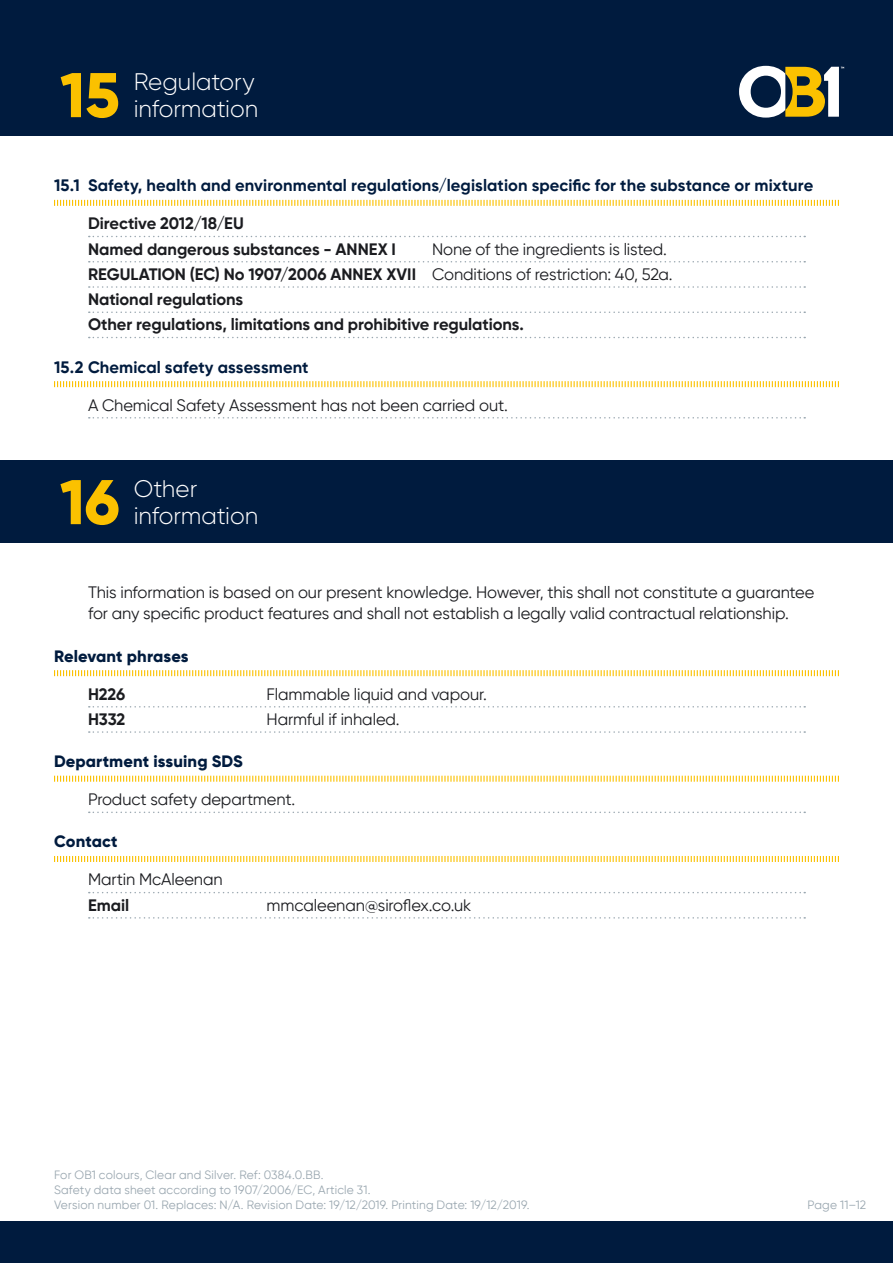
<style>
.page{position:relative;width:893px;height:1263px;background:#fff}
.page>*{position:absolute;margin:0;border:0;box-sizing:border-box;transform-origin:0 0}
.t1{font:800 63px "Gilroy";color:#fbc100}
.Main_Section{font:300 24px/27px "Gilroy";letter-spacing:-.005em;color:#fff}
.Subset{font:16.5px/21px "Gilroy";letter-spacing:-.005em;color:#1b1c20}
.Subset-2{font:700 16.5px "Gilroy";letter-spacing:-.005em;color:#1b1c20}
.Section{font:700 16.5px "Gilroy";letter-spacing:.005em;color:#001b3e}
.Section-2{font:800 16.5px "Gilroy";letter-spacing:.005em;color:#001b3e}
.t2{font:12px/15px "Gilroy";letter-spacing:.015em;color:#9aa7b0}
.s1{font-weight:400}
</style>
<div class="page">
<div style="left:0;top:0;width:893px;height:136px;background:#001b3e"></div>
<svg style="left:739px;top:66px;width:105px;height:52px"></svg>
<div style="left:0;top:1222px;width:893px;height:41px;background:#001b3e"></div>
<svg style="left:54px;top:199px;width:785px;height:7px"></svg>
<svg style="left:89px;top:236px;width:716px;height:1px"></svg>
<svg style="left:89px;top:261px;width:716px;height:1px"></svg>
<svg style="left:89px;top:286px;width:716px;height:2px"></svg>
<svg style="left:89px;top:311px;width:716px;height:2px"></svg>
<svg style="left:89px;top:337px;width:716px;height:1px"></svg>
<svg style="left:54px;top:381px;width:785px;height:7px"></svg>
<svg style="left:89px;top:417px;width:716px;height:1px"></svg>
<svg style="left:54px;top:670px;width:785px;height:7px"></svg>
<svg style="left:89px;top:706px;width:716px;height:1px"></svg>
<svg style="left:89px;top:731px;width:716px;height:2px"></svg>
<svg style="left:54px;top:775px;width:785px;height:7px"></svg>
<svg style="left:89px;top:811px;width:716px;height:2px"></svg>
<svg style="left:54px;top:856px;width:785px;height:6px"></svg>
<svg style="left:89px;top:892px;width:716px;height:1px"></svg>
<svg style="left:89px;top:917px;width:716px;height:2px"></svg>
<div style="left:0;top:460px;width:893px;height:83px;background:#001b3e"></div>
<p class="t1" style="left:60px;top:55px;width:61px">15</p>
<p class="Main_Section" style="left:134px;top:68px;width:126px">Regulatory information</p>
<p class="Section" style="left:54px;top:175px;width:761px">15.1 Safety, health and environmental regulations/legislation specific for the substance or mixture</p>
<p class="Subset-2" style="left:88px;top:213px;width:157px">Directive 2012/18/EU</p>
<p class="Subset-2" style="left:88px;top:239px;width:309px">Named dangerous substances - ANNEX I</p>
<p class="Subset" style="left:432px;top:238px;width:236px">None of the ingredients is listed.</p>
<p class="Subset-2" style="left:88px;top:264px;width:586px">REGULATION (EC) No 1907/2006 ANNEX XVII <span class="s1">Conditions of restriction: 40, 52a.</span></p>
<p class="Subset-2" style="left:88px;top:289px;width:157px">National regulations</p>
<p class="Subset-2" style="left:88px;top:314px;width:437px">Other regulations, limitations and prohibitive regulations.</p>
<p class="Section" style="left:54px;top:357px;width:256px">15.2 Chemical safety assessment</p>
<p class="Subset" style="left:88px;top:394px;width:421px">A Chemical Safety Assessment has not been carried out.</p>
<p class="t1" style="left:60px;top:462px;width:61px">16</p>
<p class="Main_Section" style="left:134px;top:474px;width:65px">Other</p>
<p class="Main_Section" style="left:134px;top:501px;width:126px">information</p>
<p class="Subset" style="left:88px;top:582px;width:728px">This information is based on our present knowledge. However, this shall not constitute a guarantee for any specific product features and shall not establish a legally valid contractual relationship.</p>
<p class="Section-2" style="left:54px;top:645px;width:136px">Relevant phrases</p>
<p class="Subset-2" style="left:88px;top:684px;width:39px">H226</p>
<p class="Subset" style="left:267px;top:683px;width:222px">Flammable liquid and vapour.</p>
<p class="Subset-2" style="left:88px;top:709px;width:39px">H332</p>
<p class="Subset" style="left:267px;top:708px;width:135px">Harmful if inhaled.</p>
<p class="Section-2" style="left:54px;top:751px;width:190px">Department issuing SDS</p>
<p class="Subset" style="left:88px;top:789px;width:209px">Product safety department.</p>
<p class="Section-2" style="left:54px;top:831px;width:65px">Contact</p>
<p class="Subset" style="left:88px;top:869px;width:136px">Martin McAleenan</p>
<p class="Subset-2" style="left:88px;top:895px;width:43px">Email</p>
<p class="Subset" style="left:267px;top:894px;width:206px">mmcaleenan@siroflex.co.uk</p>
<p class="t2" style="left:54px;top:1167px;width:477px">For OB1 colours, Clear and Silver. Ref: 0384.0.BB.<br>Safety data sheet according to 1907/2006/EC, Article 31.<br>Version number 01. Replaces: N/A. Revision Date: 19/12/2019. Printing Date: 19/12/2019.</p>
<p class="t2" style="left:807px;top:1197px;width:60px">Page 11–12</p>
</div>
